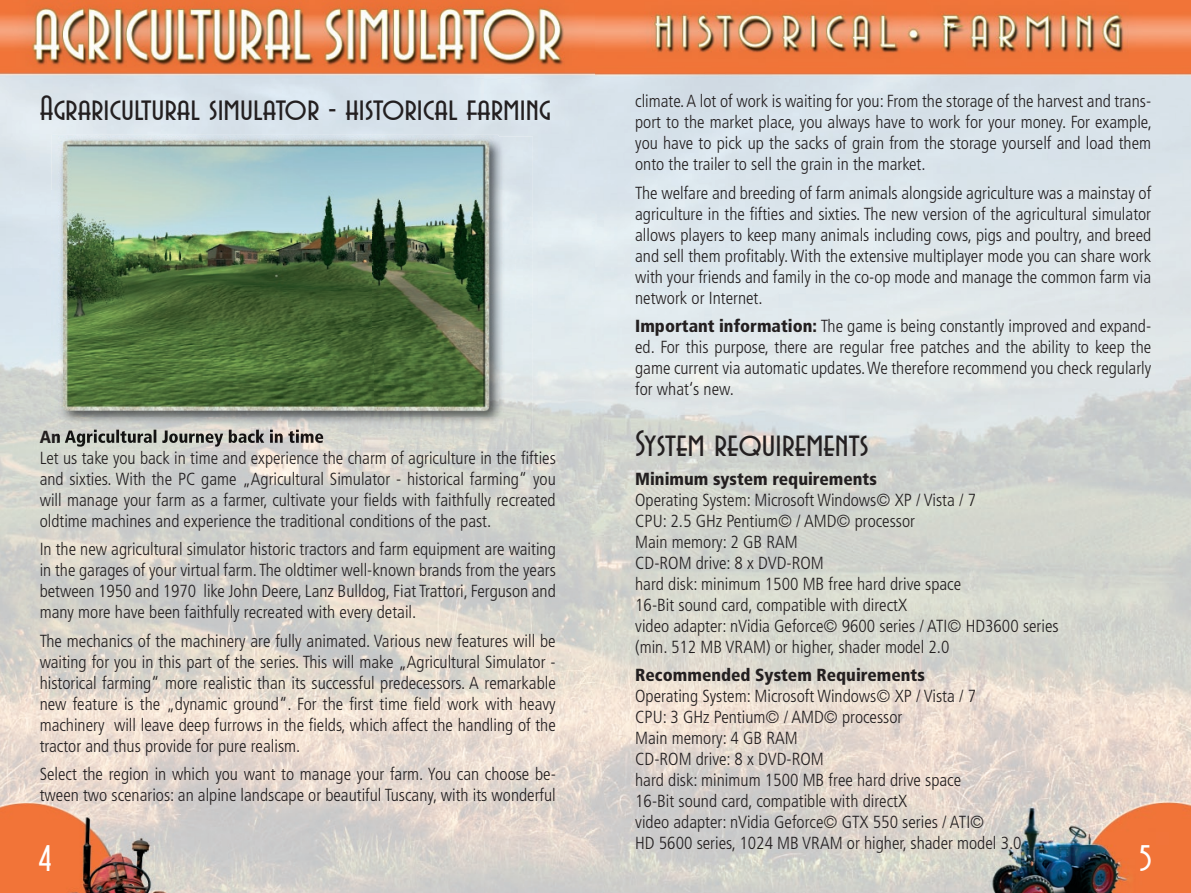
<style>
.page{position:relative;width:1191px;height:893px;background:#fff}
.page>*{position:absolute;margin:0;border:0;box-sizing:border-box;transform-origin:0 0}
.t1{font:38.5px "Avenida Let Plain";color:#231f20}
.t2{font:38.5px "Avenida Let Plain";color:#fff}
.t3{font:36.75px "Avenida Let Plain";color:#231f20}
.t4{font:300 condensed 17.5px/21px "Frutiger";color:#231f20;text-align:justify}
.t5{font:900 condensed 17.5px "Frutiger";color:#231f20}
.s1{font-weight:900}
</style>
<div class="page">
<img style="left:0;top:0;width:1191px;height:893px">
<img style="left:59px;top:137px;width:474px;height:312px">
<img style="left:59px;top:430px;width:264px;height:17px">
<img style="left:51px;top:135px;width:447px;height:56px">
<img style="left:51px;top:191px;width:7px;height:225px">
<img style="left:58px;top:136px;width:441px;height:280px">
<p class="t4" style="left:635px;top:91px;width:518px">climate . A lot of work is waiting for you: From the storage of the harvest and trans&shy;port to the market place, you always have to work for your money . For example, you have to pick up the sacks of grain from the storage yourself and load them onto the trailer to sell the grain in the market .</p>
<p class="t4" style="left:635px;top:182px;width:517px">The welfare and breeding of farm animals alongside agriculture was a mainstay of agriculture in the fifties and sixties . The new version of the agricultural simulator allows players to keep many animals including cows, pigs and poultry, and breed and sell them profitably . With the extensive multiplayer mode you can share work with your friends and family in the co-op mode and manage the common farm via network or Internet .</p>
<p class="t4" style="left:635px;top:316px;width:517px"><span class="s1">Important information:</span> The game is being constantly improved and expand&shy;ed . For this purpose, there are regular free patches and the ability to keep the game current via automatic updates . We therefore recommend you check regularly for what‘s new .</p>
<h1 class="t1" style="left:635px;top:424px;width:235px">System requirements</h1>
<p class="t5" style="left:635px;top:468px;width:243px">Minimum system requirements</p>
<p class="t4" style="left:635px;top:489px;width:425px;text-align:left">Operating System: Microsoft Windows© XP / Vista / 7<br>CPU: 2 .5 GHz Pentium© / AMD© processor<br>Main memory: 2 GB RAM<br>CD-ROM drive: 8 x DVD-ROM<br>hard disk: minimum 1500 MB free hard drive space<br>16-Bit sound card, compatible with directX<br>video adapter: nVidia Geforce© 9600 series / ATI© HD3600 series (min . 512 MB VRAM) or higher, shader model 2 .0</p>
<p class="t5" style="left:635px;top:664px;width:291px">Recommended System Requirements</p>
<p class="t4" style="left:635px;top:685px;width:388px;text-align:left">Operating System: Microsoft Windows© XP / Vista / 7<br>CPU: 3 GHz Pentium© / AMD© processor<br>Main memory: 4 GB RAM<br>CD-ROM drive: 8 x DVD-ROM<br>hard disk: minimum 1500 MB free hard drive space<br>16-Bit sound card, compatible with directX<br>video adapter: nVidia Geforce© GTX 550 series / ATI©<br>HD 5600 series, 1024 MB VRAM or higher, shader model 3 .0</p>
<h2 class="t3" style="left:40px;top:89px;width:512px">Agraricultural simulator - historical farming</h2>
<p class="t4" style="left:40px;top:447px;width:517px">Let us take you back in time and experience the charm of agriculture in the fifties and sixties . With the PC game „Agricultural Simulator - historical farming“ you will manage your farm as a farmer, cultivate your fields with faithfully recreated oldtime machines and experience the traditional conditions of the past .</p>
<p class="t4" style="left:40px;top:539px;width:517px">In the new agricultural simulator historic tractors and farm equipment are waiting in the garages of your virtual farm . The oldtimer well-known brands from the years between 1950 and 1970 like John Deere, Lanz Bulldog, Fiat Trattori, Ferguson and many more have been faithfully recreated with every detail .</p>
<p class="t4" style="left:40px;top:630px;width:517px">The mechanics of the machinery are fully animated . Various new features will be waiting for you in this part of the series . This will make „Agricultural Simulator - historical farming“ more realistic than its successful predecessors . A remarkable new feature is the „dynamic ground“ . For the first time field work with heavy machinery will leave deep furrows in the fields, which affect the handling of the tractor and thus provide for pure realism .</p>
<p class="t4" style="left:40px;top:764px;width:517px">Select the region in which you want to manage your farm . You can choose be&shy;tween two scenarios: an alpine landscape or beautiful Tuscany, with its wonderful</p>
<h1 class="t2" style="left:38px;top:839px;width:15px">4</h1>
<h1 class="t2" style="left:1139px;top:839px;width:14px">5</h1>
</div>
